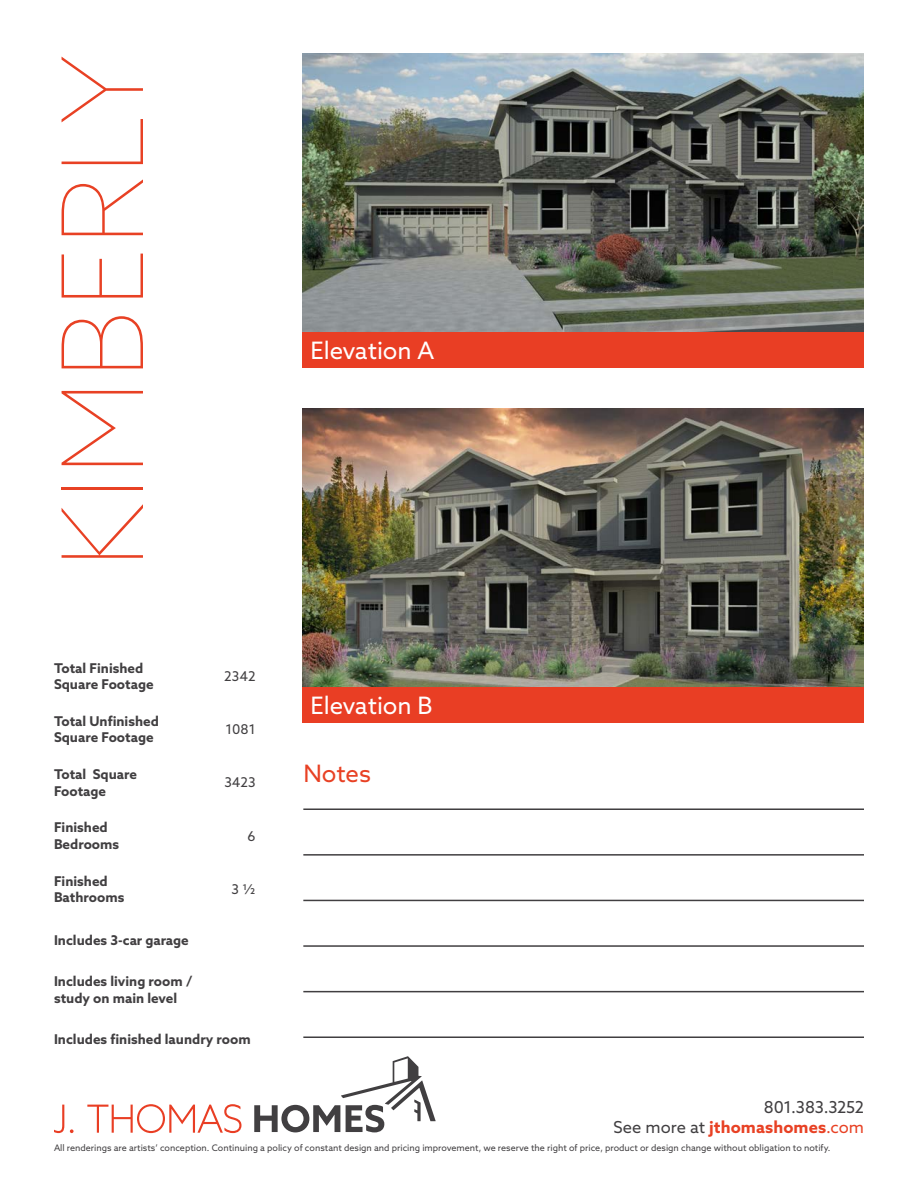
<style>
.page{position:relative;width:918px;height:1188px;background:#fff}
.page>*{position:absolute;margin:0;border:0;box-sizing:border-box;transform-origin:0 0}
.t1{font:100 112.5px "Azo Sans";color:#e84124}
.t2{font:24px "Azo Sans";color:#fff}
.t3{font:24px "Azo Sans";color:#e84124}
.t4{font:16.5px/19.8px "Azo Sans";letter-spacing:-.015em;color:#413f41;text-align:right}
.t5{font:700 13.5px/16.2px "Azo Sans";color:#413f41}
.t6{font:13.5px "Azo Sans";color:#413f41}
.t7{font:9px "Azo Sans";color:#413f41}
.s1{font-weight:700;color:#e84124}
.s2{color:#e84124}
</style>
<div class="page">
<svg style="left:54px;top:1105px;width:10px;height:28px"></svg>
<svg style="left:70px;top:1129px;width:4px;height:4px"></svg>
<svg style="left:87px;top:1104px;width:154px;height:29px"></svg>
<svg style="left:254px;top:1056px;width:182px;height:76px"></svg>
<img style="left:303px;top:53px;width:560px;height:279px">
<img style="left:303px;top:408px;width:560px;height:279px">
<div style="left:302px;top:332px;width:562px;height:36px;background:#e93e24"></div>
<div style="left:302px;top:687px;width:562px;height:35px;background:#e93e24"></div>
<hr style="left:303px;top:808px;width:561px;height:2px;background:#413f41">
<hr style="left:303px;top:854px;width:561px;height:2px;background:#413f41">
<hr style="left:303px;top:900px;width:561px;height:1px;background:#413f41">
<hr style="left:303px;top:945px;width:561px;height:2px;background:#413f41">
<hr style="left:303px;top:991px;width:561px;height:1px;background:#413f41">
<hr style="left:303px;top:1036px;width:561px;height:2px;background:#413f41">
<p class="t1" style="left:30px;top:569px;width:517px;rotate:-90deg">KIMBERLY</p>
<p class="t5" style="left:54px;top:660px;width:101px">Total Finished<br>Square Footage</p>
<p class="t5" style="left:54px;top:713px;width:106px">Total Unfinished<br>Square Footage</p>
<p class="t5" style="left:54px;top:766px;width:85px">Total Square<br>Footage</p>
<p class="t5" style="left:54px;top:819px;width:67px">Finished<br>Bedrooms</p>
<p class="t5" style="left:54px;top:872px;width:55px">Finished</p>
<p class="t5" style="left:54px;top:889px;width:72px">Bathrooms</p>
<p class="t5" style="left:54px;top:932px;width:136px">Includes 3-car garage</p>
<p class="t5" style="left:54px;top:973px;width:140px">Includes living room /</p>
<p class="t5" style="left:54px;top:989px;width:125px">study on main level</p>
<p class="t5" style="left:54px;top:1031px;width:198px">Includes finished laundry room</p>
<p class="t6" style="left:224px;top:668px;width:33px">2342</p>
<p class="t6" style="left:225px;top:721px;width:32px">1081</p>
<p class="t6" style="left:224px;top:774px;width:33px">3423</p>
<p class="t6" style="left:248px;top:827px;width:10px">6</p>
<p class="t6" style="left:232px;top:880px;width:25px">3 1/2</p>
<p class="t2" style="left:310px;top:335px;width:125px">Elevation A</p>
<p class="t2" style="left:310px;top:690px;width:124px">Elevation B</p>
<p class="t3" style="left:303px;top:758px;width:69px">Notes</p>
<p class="t4" style="left:614px;top:1097px;width:252px">801.383.3252<br>See more at <span class="s1">jthomashomes</span><span class="s2">.com</span></p>
<p class="t7" style="left:54px;top:1142px;width:778px">All renderings are artists’ conception. Continuing a policy of constant design and pricing improvement, we reserve the right of price, product or design change without obligation to notify.</p>
</div>
